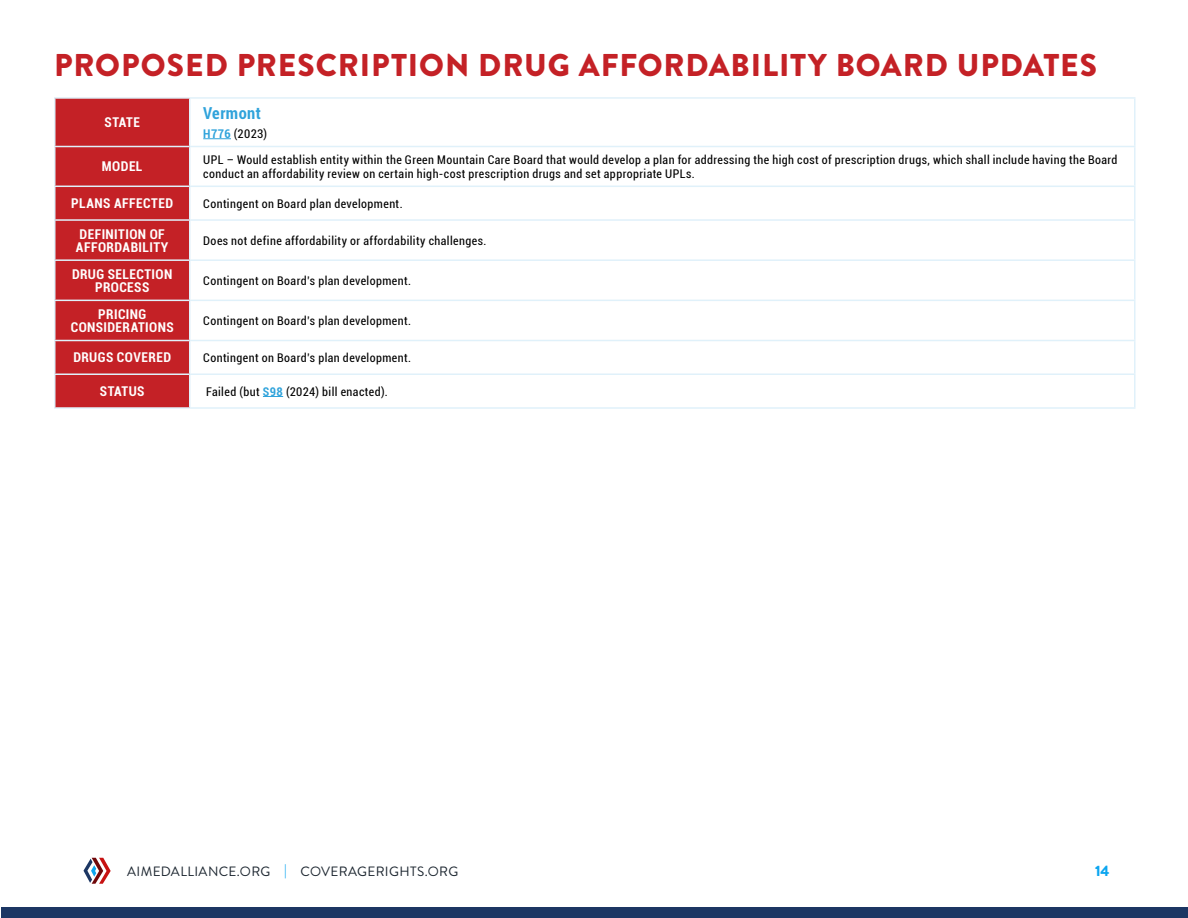
<style>
.page{position:relative;width:1188px;height:918px;background:#fff}
.page>*{position:absolute;margin:0;border:0;box-sizing:border-box;transform-origin:0 0}
.t1{font:900 31.5px "Brandon Grotesque";letter-spacing:.03em;color:#c42126}
.t2{font:700 condensed 16.5px "Roboto";letter-spacing:.025em;color:#30a3db}
.t3{font:900 15px "Brandon Grotesque";color:#0da6f0}
.t4{font:700 condensed 13.5px/12.8px "Roboto";letter-spacing:.03em;color:#fff;text-align:center}
.t5{font:13.5px "Brandon Grotesque";letter-spacing:.03em;color:#1a242e}
.t6{font:condensed 12px/13.5px "Roboto";letter-spacing:.035em;color:#000}
.s1{font-weight:700;color:#30a3db}
.s2{color:#0da6f0}
</style>
<div class="page">
<svg style="left:84px;top:858px;width:27px;height:26px"></svg>
<div style="left:2px;top:907px;width:1186px;height:11px;background:#1c3663"></div>
<div style="left:56px;top:99px;width:133px;height:308px;background:#c42126"></div>
<svg style="left:190px;top:99px;width:944px;height:308px"></svg>
<hr style="left:190px;top:97px;width:946px;height:2px;background:#e0f1fa">
<hr style="left:189px;top:99px;width:1px;height:47px;background:#e0f1fa">
<hr style="left:1134px;top:99px;width:2px;height:47px;background:#e0f1fa">
<hr style="left:190px;top:146px;width:946px;height:1px;background:#e0f1fa">
<hr style="left:189px;top:147px;width:1px;height:39px;background:#e0f1fa">
<hr style="left:1134px;top:147px;width:2px;height:39px;background:#e0f1fa">
<hr style="left:190px;top:186px;width:946px;height:1px;background:#e0f1fa">
<hr style="left:189px;top:187px;width:1px;height:32px;background:#e0f1fa">
<hr style="left:1134px;top:187px;width:2px;height:32px;background:#e0f1fa">
<hr style="left:190px;top:219px;width:946px;height:2px;background:#e0f1fa">
<hr style="left:189px;top:221px;width:1px;height:38px;background:#e0f1fa">
<hr style="left:1134px;top:221px;width:2px;height:38px;background:#e0f1fa">
<hr style="left:190px;top:259px;width:946px;height:2px;background:#e0f1fa">
<hr style="left:189px;top:261px;width:1px;height:39px;background:#e0f1fa">
<hr style="left:1134px;top:261px;width:2px;height:39px;background:#e0f1fa">
<hr style="left:190px;top:300px;width:946px;height:1px;background:#e0f1fa">
<hr style="left:189px;top:301px;width:1px;height:39px;background:#e0f1fa">
<hr style="left:1134px;top:301px;width:2px;height:39px;background:#e0f1fa">
<hr style="left:190px;top:340px;width:946px;height:1px;background:#e0f1fa">
<hr style="left:189px;top:341px;width:1px;height:33px;background:#e0f1fa">
<hr style="left:1134px;top:341px;width:2px;height:33px;background:#e0f1fa">
<hr style="left:190px;top:374px;width:946px;height:1px;background:#e0f1fa">
<hr style="left:189px;top:375px;width:1px;height:32px;background:#e0f1fa">
<hr style="left:1134px;top:375px;width:2px;height:32px;background:#e0f1fa">
<hr style="left:190px;top:407px;width:946px;height:2px;background:#e0f1fa">
<hr style="left:54px;top:97px;width:136px;height:2px;background:#e0f1fa">
<hr style="left:54px;top:99px;width:2px;height:47px;background:#e0f1fa">
<hr style="left:54px;top:146px;width:136px;height:1px;background:#e0f1fa">
<hr style="left:54px;top:147px;width:2px;height:39px;background:#e0f1fa">
<hr style="left:54px;top:186px;width:136px;height:1px;background:#e0f1fa">
<hr style="left:54px;top:187px;width:2px;height:32px;background:#e0f1fa">
<hr style="left:54px;top:219px;width:136px;height:2px;background:#e0f1fa">
<hr style="left:54px;top:221px;width:2px;height:38px;background:#e0f1fa">
<hr style="left:54px;top:259px;width:136px;height:2px;background:#e0f1fa">
<hr style="left:54px;top:261px;width:2px;height:39px;background:#e0f1fa">
<hr style="left:54px;top:300px;width:136px;height:1px;background:#e0f1fa">
<hr style="left:54px;top:301px;width:2px;height:39px;background:#e0f1fa">
<hr style="left:54px;top:340px;width:136px;height:1px;background:#e0f1fa">
<hr style="left:54px;top:341px;width:2px;height:33px;background:#e0f1fa">
<hr style="left:54px;top:374px;width:136px;height:1px;background:#e0f1fa">
<hr style="left:54px;top:375px;width:2px;height:32px;background:#e0f1fa">
<hr style="left:54px;top:407px;width:136px;height:2px;background:#e0f1fa">
<svg style="left:203px;top:138px;width:28px;height:1px"></svg>
<svg style="left:263px;top:396px;width:20px;height:1px"></svg>
<h1 class="t1" style="left:54px;top:43px;width:1044px">PROPOSED PRESCRIPTION DRUG AFFORDABILITY BOARD UPDATES</h1>
<p class="t4" style="left:105px;top:116px;width:37px">STATE</p>
<h2 class="t2" style="left:203px;top:102px;width:59px">Vermont</h2>
<p class="t6" style="left:203px;top:126px;width:65px"><span class="s1">H776</span> (2023)</p>
<p class="t4" style="left:102px;top:160px;width:42px">MODEL</p>
<p class="t6" style="left:203px;top:153px;width:916px">UPL – Would establish entity within the Green Mountain Care Board that would develop a plan for addressing the high cost of prescription drugs, which shall include having the Board conduct an affordability review on certain high-cost prescription drugs and set appropriate UPLs.</p>
<p class="t4" style="left:71px;top:197px;width:103px">PLANS AFFECTED</p>
<p class="t6" style="left:203px;top:196px;width:201px">Contingent on Board plan development.</p>
<p class="t4" style="left:76px;top:227px;width:94px;text-align:left">DEFINITION OF<br>AFFORDABILITY</p>
<p class="t6" style="left:203px;top:233px;width:285px">Does not define affordability or affordability challenges.</p>
<p class="t4" style="left:72px;top:267px;width:102px">DRUG SELECTION<br>PROCESS</p>
<p class="t6" style="left:203px;top:273px;width:209px">Contingent on Board’s plan development.</p>
<p class="t4" style="left:71px;top:307px;width:105px">PRICING<br>CONSIDERATIONS</p>
<p class="t6" style="left:203px;top:313px;width:209px">Contingent on Board’s plan development.</p>
<p class="t4" style="left:73px;top:351px;width:99px">DRUGS COVERED</p>
<p class="t6" style="left:203px;top:350px;width:209px">Contingent on Board’s plan development.</p>
<p class="t4" style="left:100px;top:385px;width:46px">STATUS</p>
<p class="t6" style="left:206px;top:384px;width:183px">Failed (but <span class="s1">S98</span> (2024) bill enacted).</p>
<p class="t5" style="left:127px;top:862px;width:333px">AIMEDALLIANCE.ORG <span class="s2">|</span> COVERAGERIGHTS.ORG</p>
<p class="t3" style="left:1095px;top:860px;width:16px">14</p>
</div>
